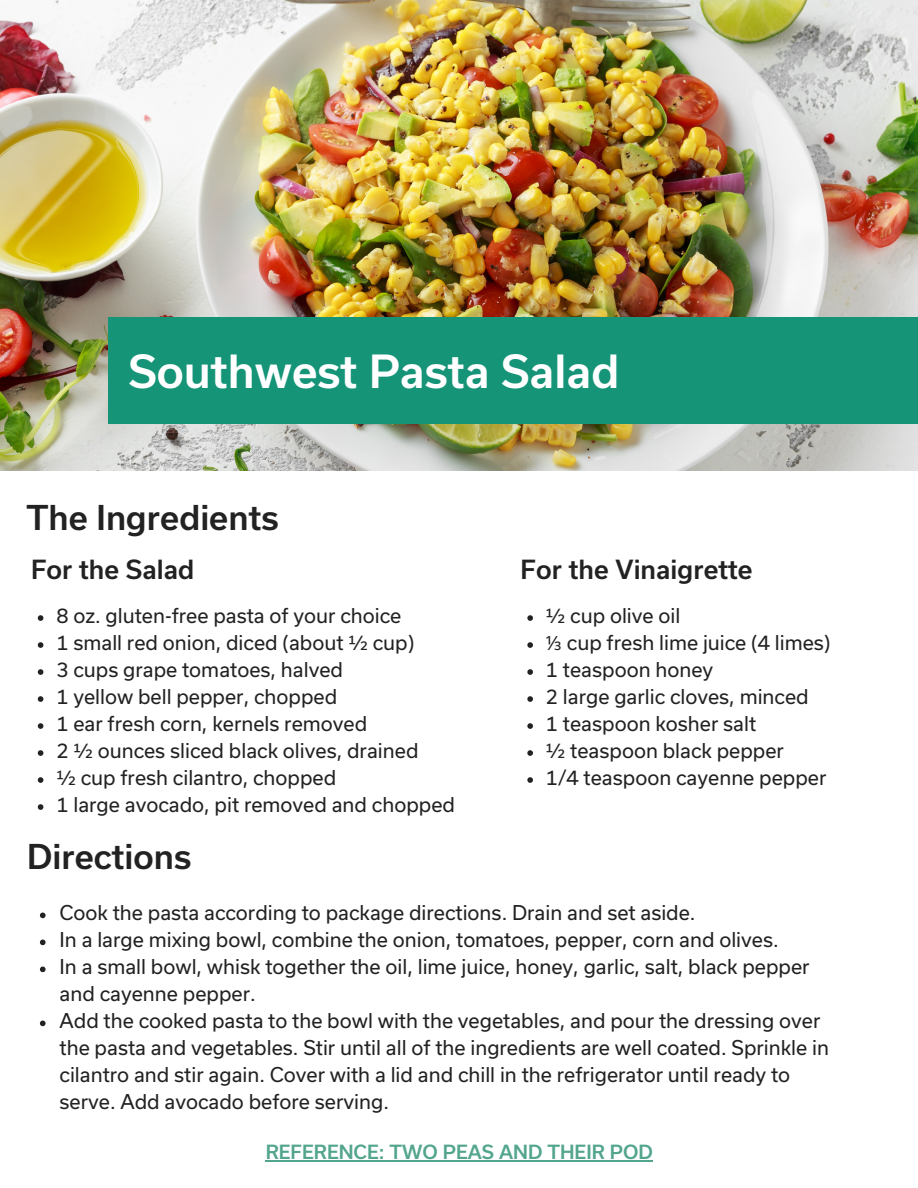
<style>
.page{position:relative;width:918px;height:1188px;background:#fff}
.page>*{position:absolute;margin:0;border:0;box-sizing:border-box;transform-origin:0 0}
.t1{font:500 43.65px "Usual";color:#fff}
.t2{font:500 32.7px "Usual";color:#222}
.t3{font:500 25.2px "Usual";color:#222}
.t4{font:19.5px/27px "Usual";color:#222}
.t5{font:500 18.75px "Usual";color:#53a58e}
.s1{font-family:"Noto Sans"}
</style>
<div class="page">
<img style="left:0;top:0;width:918px;height:470px">
<div style="left:108px;top:317px;width:810px;height:107px;background:#159478"></div>
<svg style="left:38px;top:615px;width:5px;height:6px"></svg>
<svg style="left:38px;top:642px;width:5px;height:6px"></svg>
<svg style="left:38px;top:669px;width:5px;height:6px"></svg>
<svg style="left:38px;top:696px;width:5px;height:6px"></svg>
<svg style="left:38px;top:723px;width:5px;height:6px"></svg>
<svg style="left:38px;top:750px;width:5px;height:6px"></svg>
<svg style="left:38px;top:777px;width:5px;height:6px"></svg>
<svg style="left:38px;top:804px;width:5px;height:6px"></svg>
<svg style="left:40px;top:913px;width:6px;height:5px"></svg>
<svg style="left:40px;top:940px;width:6px;height:5px"></svg>
<svg style="left:40px;top:967px;width:6px;height:5px"></svg>
<svg style="left:40px;top:1021px;width:6px;height:5px"></svg>
<hr style="left:266px;top:1160px;width:387px;height:1px;background:#53a58e">
<svg style="left:527px;top:615px;width:6px;height:6px"></svg>
<svg style="left:527px;top:642px;width:6px;height:6px"></svg>
<svg style="left:527px;top:669px;width:6px;height:6px"></svg>
<svg style="left:527px;top:696px;width:6px;height:6px"></svg>
<svg style="left:527px;top:723px;width:6px;height:6px"></svg>
<svg style="left:527px;top:750px;width:6px;height:6px"></svg>
<svg style="left:527px;top:777px;width:6px;height:6px"></svg>
<p class="t1" style="left:128px;top:345px;width:492px">Southwest Pasta Salad</p>
<p class="t2" style="left:26px;top:498px;width:254px">The Ingredients</p>
<p class="t3" style="left:31px;top:554px;width:165px">For the Salad</p>
<p class="t3" style="left:521px;top:554px;width:234px">For the Vinaigrette</p>
<p class="t4" style="left:56px;top:602px;width:347px">8 oz. gluten-free pasta of your choice</p>
<p class="t4" style="left:56px;top:629px;width:359px">1 small red onion, diced (about ½ cup)</p>
<p class="t4" style="left:56px;top:656px;width:288px">3 cups grape tomatoes, halved</p>
<p class="t4" style="left:56px;top:683px;width:282px">1 yellow bell pepper, chopped</p>
<p class="t4" style="left:56px;top:710px;width:312px">1 ear fresh corn, kernels removed</p>
<p class="t4" style="left:56px;top:737px;width:364px">2 ½ ounces sliced black olives, drained</p>
<p class="t4" style="left:56px;top:764px;width:281px">½ cup fresh cilantro, chopped</p>
<p class="t4" style="left:56px;top:791px;width:400px">1 large avocado, pit removed and chopped</p>
<p class="t2" style="left:27px;top:837px;width:166px">Directions</p>
<p class="t4" style="left:546px;top:602px;width:136px">½ cup olive oil</p>
<p class="t4" style="left:546px;top:629px;width:286px"><span class="s1">⅓</span> cup fresh lime juice (4 limes)</p>
<p class="t4" style="left:546px;top:656px;width:169px">1 teaspoon honey</p>
<p class="t4" style="left:546px;top:683px;width:264px">2 large garlic cloves, minced</p>
<p class="t4" style="left:546px;top:710px;width:212px">1 teaspoon kosher salt</p>
<p class="t4" style="left:546px;top:737px;width:240px">½ teaspoon black pepper</p>
<p class="t4" style="left:546px;top:764px;width:282px">1/4 teaspoon cayenne pepper</p>
<p class="t4" style="left:60px;top:899px;width:638px">Cook the pasta according to package directions. Drain and set aside.</p>
<p class="t4" style="left:60px;top:926px;width:721px">In a large mixing bowl, combine the onion, tomatoes, pepper, corn and olives.</p>
<p class="t4" style="left:60px;top:953px;width:752px">In a small bowl, whisk together the oil, lime juice, honey, garlic, salt, black pepper and cayenne pepper.</p>
<p class="t4" style="left:60px;top:1007px;width:771px">Add the cooked pasta to the bowl with the vegetables, and pour the dressing over the pasta and vegetables. Stir until all of the ingredients are well coated. Sprinkle in cilantro and stir again. Cover with a lid and chill in the refrigerator until ready to serve. Add avocado before serving.</p>
<p class="t5" style="left:266px;top:1140px;width:389px">REFERENCE: TWO PEAS AND THEIR POD</p>
</div>
